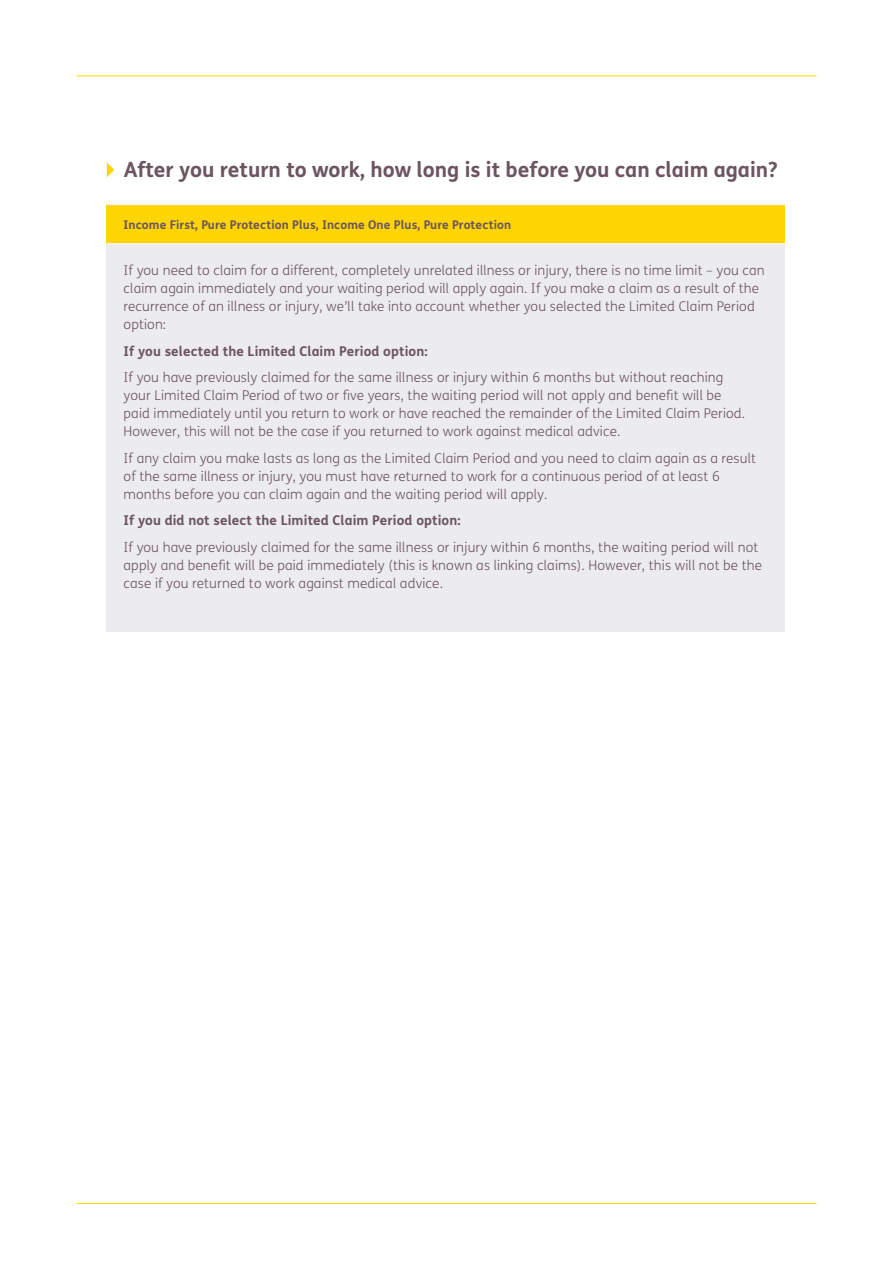
<style>
.page{position:relative;width:893px;height:1263px;background:#fff}
.page>*{position:absolute;margin:0;border:0;box-sizing:border-box;transform-origin:0 0}
.t1{font:700 21px "FS Me";color:#6c5560}
.t2{font:300 13.5px/18px "FS Me";letter-spacing:.01em;color:#6c5560}
.t3{font:700 13.5px "FS Me";letter-spacing:.01em;color:#6c5560}
.t4{font:700 12px "FS Me";letter-spacing:.01em;color:#6c5560}
</style>
<div class="page">
<hr style="left:77px;top:1203px;width:739px;height:1px;background:#fed503">
<hr style="left:77px;top:75px;width:739px;height:1px;background:#fed503">
<svg style="left:107px;top:162px;width:7px;height:15px"></svg>
<div style="left:107px;top:204px;width:678px;height:40px;background:#fed503"></div>
<div style="left:107px;top:244px;width:678px;height:387px;background:#ececee"></div>
<hr style="left:107px;top:243px;width:678px;height:2px;background:#f5f5f6">
<hr style="left:107px;top:204px;width:678px;height:1px;background:#f5f5f6">
<h1 class="t1" style="left:124px;top:154px;width:655px">After you return to work, how long is it before you can claim again?</h1>
<p class="t4" style="left:124px;top:215px;width:389px">Income First, Pure Protection Plus, Income One Plus, Pure Protection</p>
<p class="t2" style="left:124px;top:261px;width:643px">If you need to claim for a different, completely unrelated illness or injury, there is no time limit – you can claim again immediately and your waiting period will apply again. If you make a claim as a result of the recurrence of an illness or injury, we’ll take into account whether you selected the Limited Claim Period option:</p>
<p class="t3" style="left:124px;top:340px;width:306px">If you selected the Limited Claim Period option:</p>
<p class="t2" style="left:124px;top:368px;width:623px">If you have previously claimed for the same illness or injury within 6 months but without reaching your Limited Claim Period of two or five years, the waiting period will not apply and benefit will be paid immediately until you return to work or have reached the remainder of the Limited Claim Period.<br>However, this will not be the case if you returned to work against medical advice.</p>
<p class="t2" style="left:124px;top:449px;width:634px">If any claim you make lasts as long as the Limited Claim Period and you need to claim again as a result of the same illness or injury, you must have returned to work for a continuous period of at least 6 months before you can claim again and the waiting period will apply.</p>
<p class="t3" style="left:124px;top:510px;width:339px">If you did not select the Limited Claim Period option:</p>
<p class="t2" style="left:124px;top:538px;width:640px">If you have previously claimed for the same illness or injury within 6 months, the waiting period will not apply and benefit will be paid immediately (this is known as linking claims). However, this will not be the case if you returned to work against medical advice.</p>
</div>
